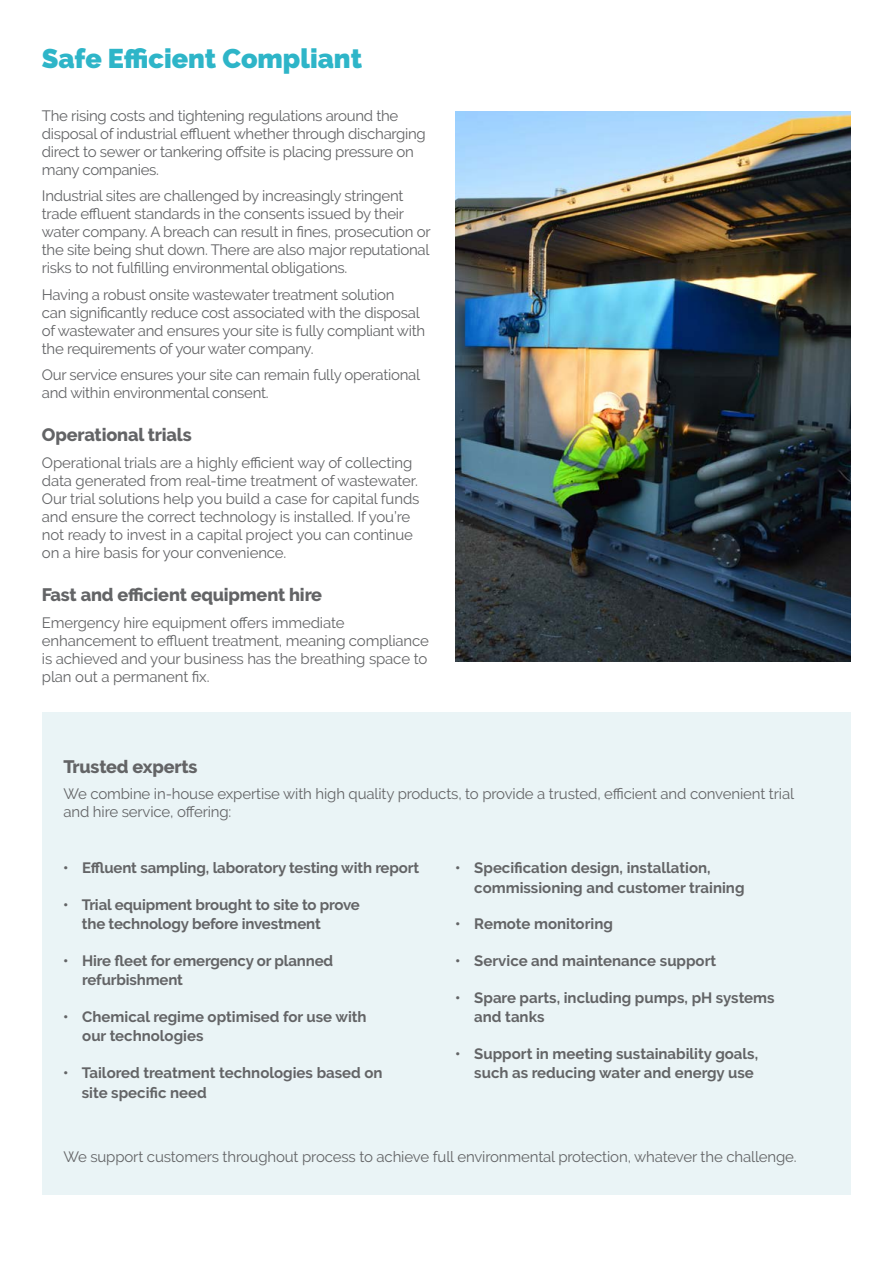
<style>
.page{position:relative;width:893px;height:1263px;background:#fff}
.page>*{position:absolute;margin:0;border:0;box-sizing:border-box;transform-origin:0 0}
.t1{font:900 27px "Raleway";color:#2eb5c8}
.t2{font:800 18px "Raleway";letter-spacing:-.01em;color:#636466}
.t3{font:15px/18px "Raleway";letter-spacing:-.02em;color:#636466}
.t4{font:700 15px/19.5px "Raleway";color:#636466}
</style>
<div class="page">
<img style="left:455px;top:111px;width:395px;height:551px">
<div style="left:42px;top:713px;width:809px;height:482px;background:#eaf4f6"></div>
<h1 class="t1" style="left:42px;top:42px;width:322px">Safe Efficient Compliant</h1>
<p class="t3" style="left:42px;top:106px;width:385px">The rising costs and tightening regulations around the disposal of industrial effluent whether through discharging direct to sewer or tankering offsite is placing pressure on many companies.</p>
<p class="t3" style="left:42px;top:187px;width:390px">Industrial sites are challenged by increasingly stringent trade effluent standards in the consents issued by their water company. A breach can result in fines, prosecution or the site being shut down. There are also major reputational risks to not fulfilling environmental obligations.</p>
<p class="t3" style="left:42px;top:285px;width:385px">Having a robust onsite wastewater treatment solution<br>can significantly reduce cost associated with the disposal of wastewater and ensures your site is fully compliant with the requirements of your water company.</p>
<p class="t3" style="left:42px;top:366px;width:380px">Our service ensures your site can remain fully operational and within environmental consent.</p>
<p class="t2" style="left:42px;top:425px;width:151px">Operational trials</p>
<p class="t3" style="left:42px;top:453px;width:379px">Operational trials are a highly efficient way of collecting data generated from real-time treatment of wastewater.<br>Our trial solutions help you build a case for capital funds and ensure the correct technology is installed. If you’re not ready to invest in a capital project you can continue on a hire basis for your convenience.</p>
<p class="t2" style="left:42px;top:584px;width:282px">Fast and efficient equipment hire</p>
<p class="t3" style="left:42px;top:613px;width:389px">Emergency hire equipment offers immediate enhancement to effluent treatment, meaning compliance is achieved and your business has the breathing space to plan out a permanent fix.</p>
<p class="t2" style="left:63px;top:756px;width:136px">Trusted experts</p>
<p class="t3" style="left:63px;top:785px;width:732px">We combine in-house expertise with high quality products, to provide a trusted, efficient and convenient trial and hire service, offering:</p>
<p class="t4" style="left:63px;top:858px;width:357px">• Effluent sampling, laboratory testing with report</p>
<p class="t4" style="left:82px;top:895px;width:280px;text-indent:-19px">• Trial equipment brought to site to prove the technology before investment</p>
<p class="t4" style="left:82px;top:951px;width:252px;text-indent:-19px">• Hire fleet for emergency or planned refurbishment</p>
<p class="t4" style="left:82px;top:1007px;width:286px;text-indent:-19px">• Chemical regime optimised for use with our technologies</p>
<p class="t4" style="left:82px;top:1063px;width:302px;text-indent:-19px">• Tailored treatment technologies based on site specific need</p>
<p class="t4" style="left:474px;top:858px;width:272px;text-indent:-19px">• Specification design, installation, commissioning and customer training</p>
<p class="t4" style="left:455px;top:914px;width:159px">• Remote monitoring</p>
<p class="t4" style="left:455px;top:951px;width:263px">• Service and maintenance support</p>
<p class="t4" style="left:474px;top:987px;width:302px;text-indent:-19px">• Spare parts, including pumps, pH systems and tanks</p>
<p class="t4" style="left:455px;top:1043px;width:305px;text-align:right">• Support in meeting sustainability goals, such as reducing water and energy use</p>
<p class="t3" style="left:63px;top:1147px;width:735px">We support customers throughout process to achieve full environmental protection, whatever the challenge.</p>
</div>
